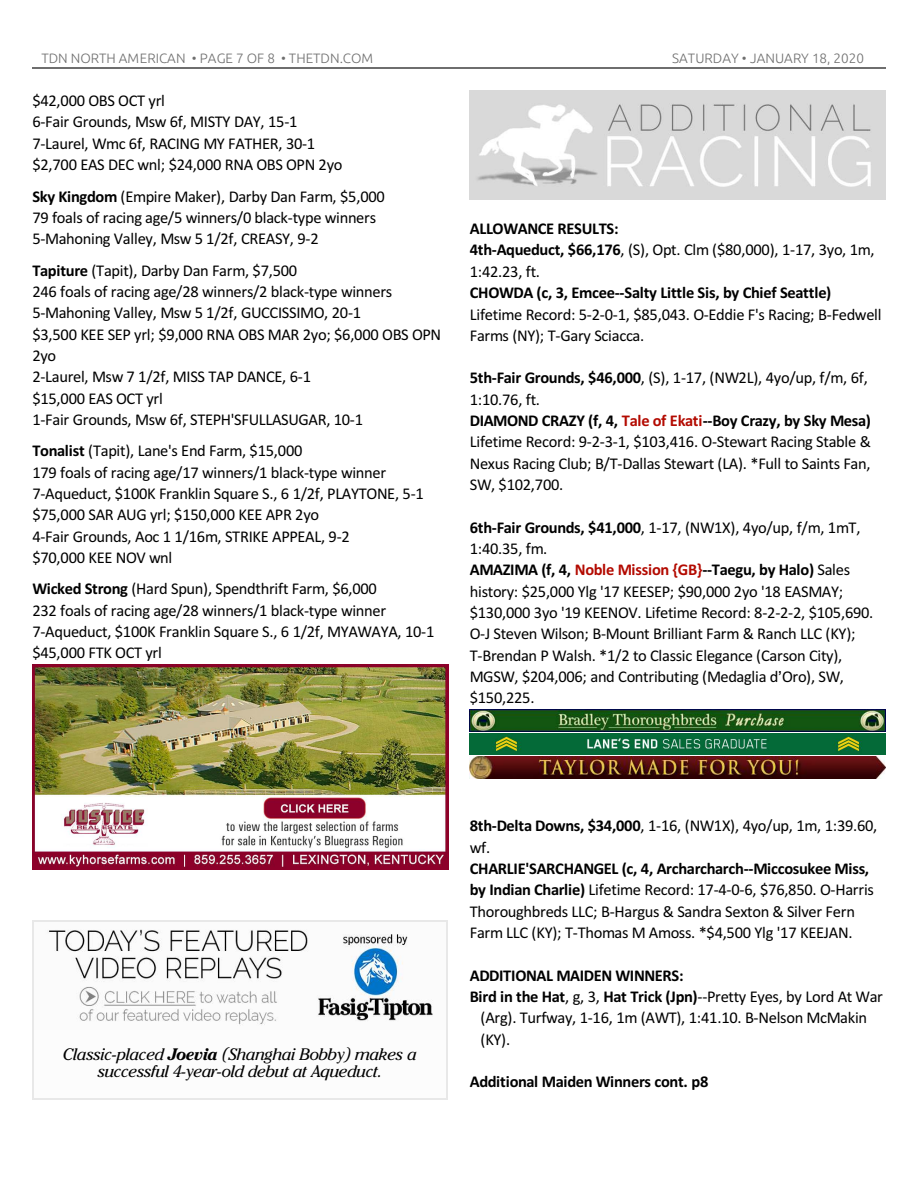
<style>
.page{position:relative;width:918px;height:1188px;background:#fff}
.page>*{position:absolute;margin:0;border:0;box-sizing:border-box;transform-origin:0 0}
.t1{font:16.5px/21.3px "Calibri";letter-spacing:-.02em;color:#000}
.t2{font:700 16.5px "Calibri";letter-spacing:-.025em;color:#000}
.t3{font:italic 16.5px/17.2px "Cheltenham IT Cby BT";letter-spacing:-.02em;color:#000;text-align:center}
.t4{font:300 13.5px "Ubuntu";color:#6e6e6e}
.s1{font-weight:700}
.s2{font-weight:700;color:#b30a00}
</style>
<div class="page">
<hr style="left:32px;top:67px;width:853px;height:2px;background:#6e6e6e">
<img style="left:32px;top:664px;width:416px;height:206px">
<img style="left:470px;top:91px;width:416px;height:108px">
<img style="left:47px;top:922px;width:400px;height:107px">
<hr style="left:32px;top:921px;width:2px;height:178px;background:#e8e8e8">
<hr style="left:447px;top:921px;width:1px;height:178px;background:#e8e8e8">
<hr style="left:32px;top:921px;width:416px;height:1px;background:#e8e8e8">
<hr style="left:32px;top:1098px;width:416px;height:2px;background:#e8e8e8">
<img style="left:470px;top:757px;width:416px;height:22px">
<img style="left:470px;top:733px;width:416px;height:22px">
<img style="left:470px;top:709px;width:416px;height:22px">
<p class="t4" style="left:41px;top:53px;width:333px">TDN NORTH AMERICAN • PAGE 7 OF 8 • THETDN.COM</p>
<p class="t4" style="left:672px;top:53px;width:193px">SATURDAY • JANUARY 18, 2020</p>
<p class="t1" style="left:32px;top:91px;width:312px">$42,000 OBS OCT yrl<br>6-Fair Grounds, Msw 6f, MISTY DAY, 15-1<br>7-Laurel, Wmc 6f, RACING MY FATHER, 30-1 $2,700 EAS DEC wnl; $24,000 RNA OBS OPN 2yo</p>
<p class="t1" style="left:32px;top:187px;width:354px"><span class="s1">Sky Kingdom</span> (Empire Maker), Darby Dan Farm, $5,000<br>79 foals of racing age/5 winners/0 black-type winners<br>5-Mahoning Valley, Msw 5 1/2f, CREASY, 9-2</p>
<p class="t1" style="left:32px;top:261px;width:410px"><span class="s1">Tapiture</span> (Tapit), Darby Dan Farm, $7,500<br>246 foals of racing age/28 winners/2 black-type winners 5-Mahoning Valley, Msw 5 1/2f, GUCCISSIMO, 20-1<br>$3,500 KEE SEP yrl; $9,000 RNA OBS MAR 2yo; $6,000 OBS OPN 2yo<br>2-Laurel, Msw 7 1/2f, MISS TAP DANCE, 6-1<br>$15,000 EAS OCT yrl<br>1-Fair Grounds, Msw 6f, STEPH'SFULLASUGAR, 10-1</p>
<p class="t1" style="left:32px;top:442px;width:393px"><span class="s1">Tonalist</span> (Tapit), Lane's End Farm, $15,000<br>179 foals of racing age/17 winners/1 black-type winner 7-Aqueduct, $100K Franklin Square S., 6 1/2f, PLAYTONE, 5-1 $75,000 SAR AUG yrl; $150,000 KEE APR 2yo<br>4-Fair Grounds, Aoc 1 1/16m, STRIKE APPEAL, 9-2<br>$70,000 KEE NOV wnl</p>
<p class="t1" style="left:32px;top:580px;width:404px"><span class="s1">Wicked Strong</span> (Hard Spun), Spendthrift Farm, $6,000<br>232 foals of racing age/28 winners/1 black-type winner 7-Aqueduct, $100K Franklin Square S., 6 1/2f, MYAWAYA, 10-1 $45,000 FTK OCT yrl</p>
<p class="t1" style="left:470px;top:219px;width:406px"><span class="s1">ALLOWANCE RESULTS:<br>4th-Aqueduct, $66,176</span>, (S), Opt. Clm ($80,000), 1-17, 3yo, 1m,<br>1:42.23, ft.</p>
<p class="t2" style="left:470px;top:286px;width:363px">CHOWDA (c, 3, Emcee--Salty Little Sis, by Chief Seattle)</p>
<p class="t1" style="left:470px;top:305px;width:413px">Lifetime Record: 5-2-0-1, $85,043. O-Eddie F's Racing; B-Fedwell<br>Farms (NY); T-Gary Sciacca.</p>
<p class="t1" style="left:470px;top:369px;width:403px"><span class="s1">5th-Fair Grounds, $46,000</span>, (S), 1-17, (NW2L), 4yo/up, f/m, 6f, 1:10.76, ft.<br><span class="s1">DIAMOND CRAZY (f, 4,</span> <span class="s2">Tale of Ekati</span><span class="s1">--Boy Crazy, by Sky Mesa)<br></span>Lifetime Record: 9-2-3-1, $103,416. O-Stewart Racing Stable &amp; Nexus Racing Club; B/T-Dallas Stewart (LA). *Full to Saints Fan, SW, $102,700.</p>
<p class="t1" style="left:470px;top:518px;width:405px"><span class="s1">6th-Fair Grounds, $41,000</span>, 1-17, (NW1X), 4yo/up, f/m, 1mT, 1:40.35, fm.<br><span class="s1">AMAZIMA (f, 4,</span> <span class="s2">Noble Mission {GB}</span><span class="s1">--Taegu, by Halo)</span> Sales history: $25,000 Ylg '17 KEESEP; $90,000 2yo '18 EASMAY; $130,000 3yo '19 KEENOV. Lifetime Record: 8-2-2-2, $105,690.<br>O-J Steven Wilson; B-Mount Brilliant Farm &amp; Ranch LLC (KY); T-Brendan P Walsh. *1/2 to Classic Elegance (Carson City), MGSW, $204,006; and Contributing (Medaglia d Oro), SW, $150,225.</p>
<p class="t3" style="left:63px;top:1047px;width:355px">Classic-placed <span class="s1">Joevia</span> (Shanghai Bobby) makes a successful 4-year-old debut at Aqueduct.</p>
<p class="t1" style="left:470px;top:817px;width:409px"><span class="s1">8th-Delta Downs, $34,000</span>, 1-16, (NW1X), 4yo/up, 1m, 1:39.60, wf.</p>
<p class="t1" style="left:470px;top:859px;width:406px"><span class="s1">CHARLIE'SARCHANGEL (c, 4, Archarcharch--Miccosukee Miss, by Indian Charlie)</span> Lifetime Record: 17-4-0-6, $76,850. O-Harris Thoroughbreds LLC; B-Hargus &amp; Sandra Sexton &amp; Silver Fern Farm LLC (KY); T-Thomas M Amoss. *$4,500 Ylg '17 KEEJAN.</p>
<p class="t2" style="left:470px;top:968px;width:215px">ADDITIONAL MAIDEN WINNERS:</p>
<p class="t1" style="left:470px;top:987px;width:415px"><span class="s1">Bird in the Hat</span>, g, 3, <span class="s1">Hat Trick (Jpn)</span>--Pretty Eyes, by Lord At War</p>
<p class="t1" style="left:481px;top:1009px;width:388px">(Arg). Turfway, 1-16, 1m (AWT), 1:41.10. B-Nelson McMakin</p>
<p class="t1" style="left:481px;top:1030px;width:31px">(KY).</p>
<p class="t2" style="left:470px;top:1075px;width:240px">Additional Maiden Winners cont. p8</p>
</div>
